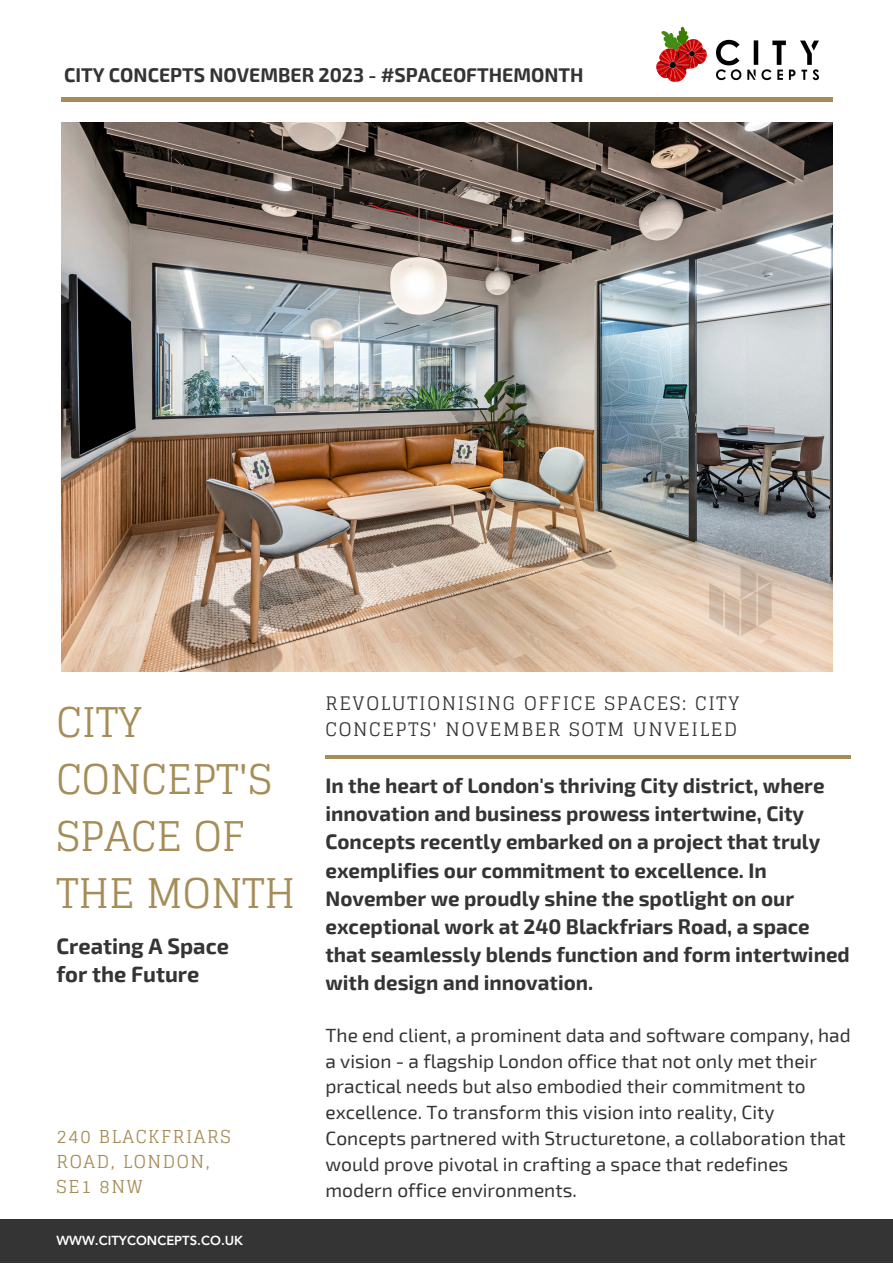
<style>
.page{position:relative;width:893px;height:1264px;background:#fff}
.page>*{position:absolute;margin:0;border:0;box-sizing:border-box;transform-origin:0 0}
.t1{font:40.95px/56.8px "Glegoo";color:#a68d57}
.t2{font:700 21.9px/28px "Exo 2";color:#343434}
.t3{font:700 20.55px/28px "Exo 2";color:#343434}
.t4{font:700 19.5px "Exo 2";color:#343434}
.t5{font:19.05px/25.8px "Exo 2";color:#343434}
.t6{font:18.6px "Glegoo";letter-spacing:.09em;color:#343434}
.t7{font:17.85px/24.8px "Glegoo";letter-spacing:.09em;color:#a68d57}
.t8{font:800 13.05px "Avenir LT Pro";color:#fff}
</style>
<div class="page">
<div style="left:0;top:1219px;width:892px;height:43px;background:#343434"></div>
<img style="left:62px;top:123px;width:770px;height:548px">
<hr style="left:61px;top:98px;width:771px;height:3px;background:#a68d57">
<hr style="left:325px;top:755px;width:525px;height:3px;background:#a68d57">
<img style="left:656px;top:26px;width:177px;height:76px">
<img style="left:603px;top:523px;width:230px;height:149px">
<svg style="left:656px;top:27px;width:51px;height:56px"></svg>
<p class="t4" style="left:64px;top:62px;width:521px">CITY CONCEPTS NOVEMBER 2023 - #SPACEOFTHEMONTH</p>
<p class="t1" style="left:56px;top:694px;width:87px">CITY</p>
<p class="t1" style="left:56px;top:751px;width:240px">CONCEPT'S<br>SPACE OF<br>THE MONTH</p>
<p class="t2" style="left:56px;top:930px;width:174px">Creating A Space for the Future</p>
<p class="t7" style="left:56px;top:1124px;width:176px">240 BLACKFRIARS<br>ROAD, LONDON,<br>SE1 8NW</p>
<p class="t8" style="left:56px;top:1235px;width:188px">WWW.CITYCONCEPTS.CO.UK</p>
<p class="t6" style="left:325px;top:692px;width:415px">REVOLUTIONISING OFFICE SPACES: CITY</p>
<p class="t6" style="left:325px;top:718px;width:413px">CONCEPTS' NOVEMBER SOTM UNVEILED</p>
<p class="t3" style="left:325px;top:770px;width:526px">In the heart of London's thriving City district, where innovation and business prowess intertwine, City Concepts recently embarked on a project that truly exemplifies our commitment to excellence. In November we proudly shine the spotlight on our exceptional work at 240 Blackfriars Road, a space that seamlessly blends function and form intertwined with design and innovation.</p>
<p class="t5" style="left:325px;top:1021px;width:526px">The end client, a prominent data and software company, had a vision - a flagship London office that not only met their practical needs but also embodied their commitment to excellence. To transform this vision into reality, City Concepts partnered with Structuretone, a collaboration that would prove pivotal in crafting a space that redefines modern office environments.</p>
</div>
